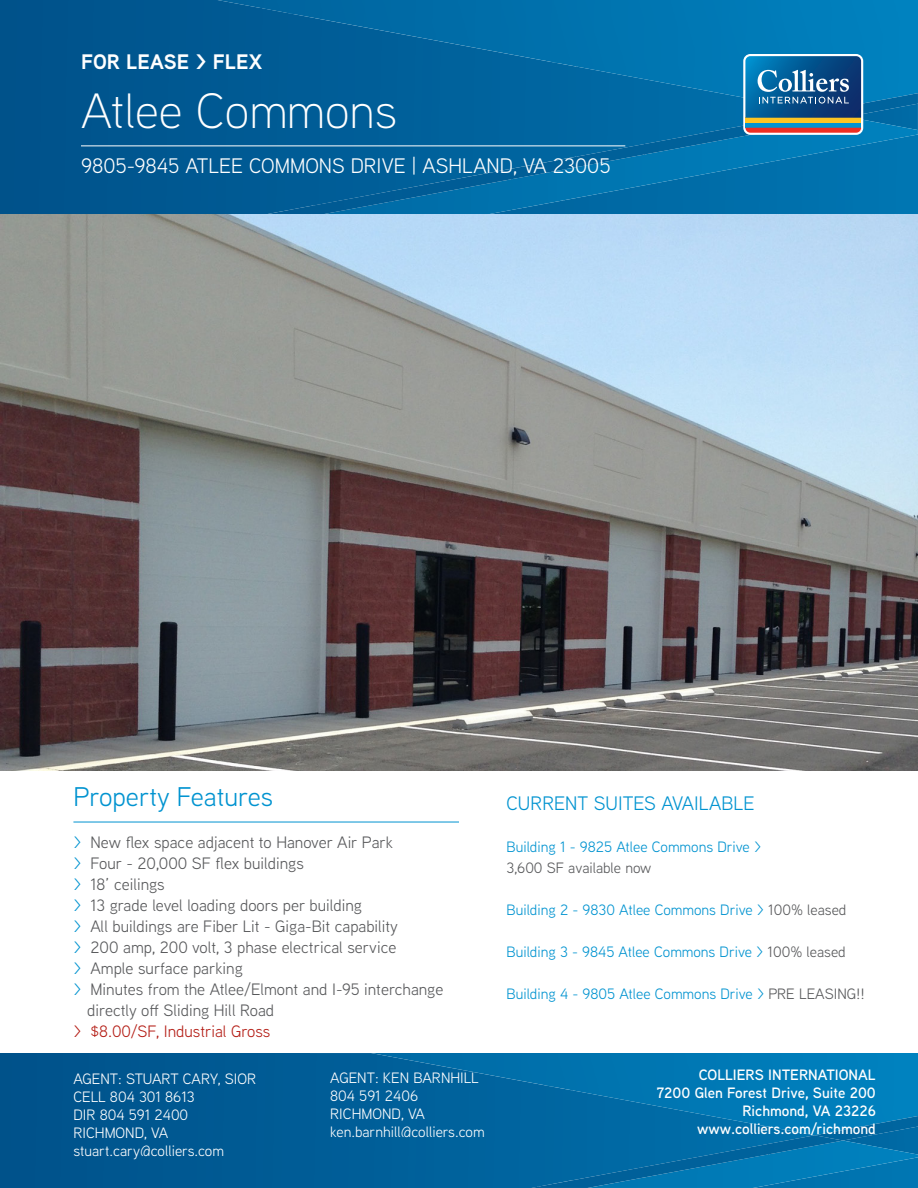
<style>
.page{position:relative;width:918px;height:1188px;background:#fff}
.page>*{position:absolute;margin:0;border:0;box-sizing:border-box;transform-origin:0 0}
.Property_Headline{font:300 49.5px "Aaux Next";color:#fff}
.subheads{font:27px "Aaux Next";color:#0093d0}
.for_sale{font:21px "Aaux Next";color:#fff}
.for_sale-2{font:700 21px "Aaux Next";color:#fff}
.grey_bullets{font:19.5px "Aaux Next";color:#0093d0}
.grey_bullets-2{font:16.5px/21px "Aaux Next";color:#57585a}
.grey_bullets-3{font:16.5px "Aaux Next";color:#b41d15}
.grey_bullets-4{font:15px "Aaux Next";color:#0093d0}
.t1{font:15px/18px "Aaux Next";color:#fff}
.address{font:600 15px "Aaux Next";color:#fff}
.grey_bullets-5{font:15px "Aaux Next";color:#57585a}
.s1{color:#0093d0}
.s2{color:#57585a}
</style>
<div class="page">
<img style="left:0;top:1053px;width:572px;height:135px">
<img style="left:572px;top:1135px;width:346px;height:53px">
<img style="left:371px;top:1053px;width:547px;height:33px">
<img style="left:545px;top:1085px;width:373px;height:50px">
<img style="left:815px;top:1116px;width:103px;height:25px">
<img style="left:588px;top:1154px;width:181px;height:34px">
<img style="left:768px;top:1141px;width:150px;height:44px">
<img style="left:387px;top:1187px;width:144px;height:1px">
<img style="left:538px;top:1168px;width:103px;height:20px">
<img style="left:640px;top:1135px;width:203px;height:43px">
<img style="left:284px;top:1183px;width:103px;height:5px">
<svg style="left:531px;top:1186px;width:8px;height:2px"></svg>
<img style="left:0;top:214px;width:918px;height:556px">
<div style="left:0;top:0;width:261px;height:214px;background:#00568f"></div>
<div style="left:261px;top:14px;width:52px;height:201px;background:#005c95"></div>
<div style="left:313px;top:63px;width:263px;height:151px;background:#00619b"></div>
<img style="left:576px;top:112px;width:342px;height:102px">
<img style="left:217px;top:0;width:701px;height:14px">
<img style="left:285px;top:13px;width:633px;height:50px">
<img style="left:549px;top:62px;width:194px;height:50px">
<img style="left:563px;top:131px;width:211px;height:69px">
<img style="left:773px;top:135px;width:145px;height:27px">
<img style="left:322px;top:179px;width:190px;height:35px">
<img style="left:511px;top:173px;width:53px;height:37px">
<img style="left:93px;top:210px;width:172px;height:4px">
<img style="left:543px;top:144px;width:102px;height:29px">
<img style="left:644px;top:112px;width:204px;height:43px">
<img style="left:289px;top:191px;width:103px;height:24px">
<img style="left:390px;top:163px;width:154px;height:39px">
<img style="left:265px;top:210px;width:25px;height:5px">
<hr style="left:73px;top:822px;width:386px;height:1px;background:#0093d0">
<svg style="left:743px;top:54px;width:175px;height:81px;background:#3477a0"></svg>
<hr style="left:81px;top:146px;width:544px;height:1px;background:#fff">
<p class="for_sale-2" style="left:81px;top:47px;width:183px">FOR LEASE &gt; FLEX</p>
<p class="Property_Headline" style="left:81px;top:78px;width:317px">Atlee Commons</p>
<p class="for_sale" style="left:81px;top:152px;width:531px">9805-9845 ATLEE COMMONS DRIVE | ASHLAND, VA 23005</p>
<p class="subheads" style="left:73px;top:778px;width:201px">Property Features</p>
<p class="grey_bullets-2" style="left:73px;top:831px;width:321px"><span class="s1">&gt;</span> New flex space adjacent to Hanover Air Park</p>
<p class="grey_bullets-2" style="left:73px;top:852px;width:232px"><span class="s1">&gt;</span> Four - 20,000 SF flex buildings</p>
<p class="grey_bullets-2" style="left:73px;top:873px;width:93px"><span class="s1">&gt;</span> 18’ ceilings</p>
<p class="grey_bullets-2" style="left:73px;top:894px;width:290px"><span class="s1">&gt;</span> 13 grade level loading doors per building</p>
<p class="grey_bullets-2" style="left:73px;top:915px;width:326px"><span class="s1">&gt;</span> All buildings are Fiber Lit - Giga-Bit capability</p>
<p class="grey_bullets-2" style="left:73px;top:936px;width:324px"><span class="s1">&gt;</span> 200 amp, 200 volt, 3 phase electrical service</p>
<p class="grey_bullets-2" style="left:73px;top:957px;width:171px"><span class="s1">&gt;</span> Ample surface parking</p>
<p class="grey_bullets-2" style="left:87px;top:978px;width:358px;text-indent:-14px"><span class="s1">&gt;</span> Minutes from the Atlee/Elmont and I-95 interchange directly off Sliding Hill Road</p>
<p class="grey_bullets-3" style="left:73px;top:1020px;width:198px">&gt; $8.00/SF, Industrial Gross</p>
<p class="t1" style="left:73px;top:1069px;width:184px">AGENT: STUART CARY, SIOR</p>
<p class="t1" style="left:73px;top:1087px;width:123px">CELL 804 301 8613<br>DIR 804 591 2400</p>
<p class="t1" style="left:73px;top:1123px;width:96px">RICHMOND, VA</p>
<p class="t1" style="left:73px;top:1141px;width:152px">stuart.cary@colliers.com</p>
<p class="t1" style="left:330px;top:1068px;width:150px">AGENT: KEN BARNHILL</p>
<p class="t1" style="left:330px;top:1086px;width:89px">804 591 2406</p>
<p class="t1" style="left:330px;top:1104px;width:96px">RICHMOND, VA</p>
<p class="t1" style="left:330px;top:1122px;width:156px">ken.barnhill@colliers.com</p>
<p class="grey_bullets" style="left:507px;top:791px;width:250px">CURRENT SUITES AVAILABLE</p>
<p class="grey_bullets-4" style="left:507px;top:837px;width:256px">Building 1 - 9825 Atlee Commons Drive &gt;</p>
<p class="grey_bullets-5" style="left:507px;top:858px;width:146px">3,600 SF available now</p>
<p class="grey_bullets-4" style="left:507px;top:900px;width:342px">Building 2 - 9830 Atlee Commons Drive &gt; <span class="s2">100% leased</span></p>
<p class="grey_bullets-4" style="left:507px;top:942px;width:341px">Building 3 - 9845 Atlee Commons Drive &gt; <span class="s2">100% leased</span></p>
<p class="grey_bullets-4" style="left:507px;top:984px;width:360px">Building 4 - 9805 Atlee Commons Drive &gt; <span class="s2">PRE LEASING!!</span></p>
<p class="address" style="left:699px;top:1064px;width:179px">COLLIERS INTERNATIONAL</p>
<p class="address" style="left:657px;top:1082px;width:221px">7200 Glen Forest Drive, Suite 200</p>
<p class="address" style="left:742px;top:1100px;width:135px">Richmond, VA 23226</p>
<p class="address" style="left:697px;top:1118px;width:180px">www.colliers.com/richmond</p>
</div>
